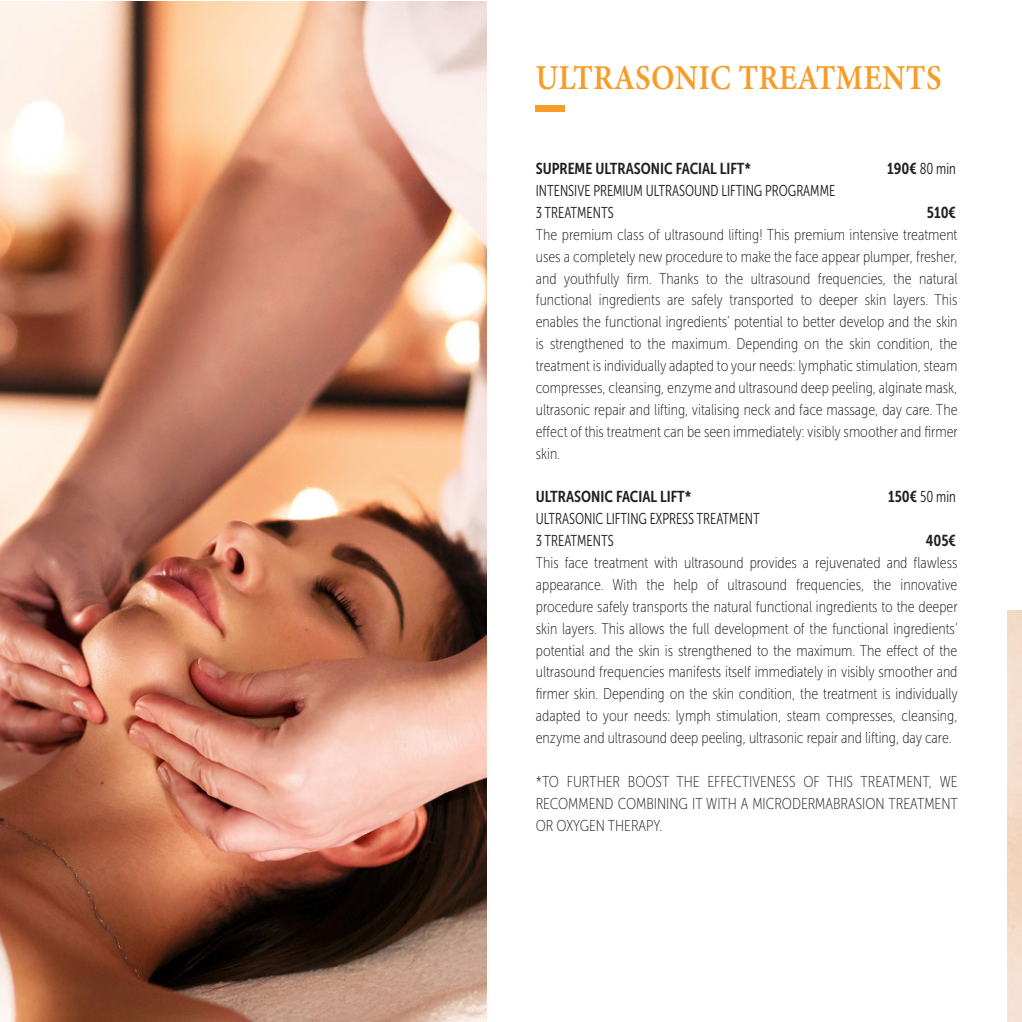
<style>
.page{position:relative;width:1022px;height:1022px;background:#fff}
.page>*{position:absolute;margin:0;border:0;box-sizing:border-box;transform-origin:0 0}
.t1{font:35px "Minion Variable Concept";letter-spacing:.005em;color:#f89c28;scale:.88 1}
.t2{font:15.75px/21.9px "Museo Sans Cond 100";color:#231f20;text-align:justify}
.t3{font:15.75px "Museo Sans Cond 300";color:#231f20;scale:.9 1}
.t4{font:15.75px "Museo Sans Cond 700";color:#231f20}
.s1{font-family:"Museo Sans Cond 700"}
</style>
<div class="page">
<div style="left:536px;top:105px;width:29px;height:7px;background:#f89c28"></div>
<img style="left:0;top:2px;width:486px;height:1020px">
<p class="t1" style="left:536px;top:54px;width:463px">ULTRASONIC TREATMENTS</p>
<p class="t4" style="left:536px;top:160px;width:217px">SUPREME ULTRASONIC FACIAL LIFT*</p>
<p class="t3" style="left:887px;top:160px;width:78px"><span class="s1">190€</span> 80 min</p>
<p class="t3" style="left:536px;top:182px;width:334px">INTENSIVE PREMIUM ULTRASOUND LIFTING PROGRAMME</p>
<p class="t3" style="left:536px;top:204px;width:88px">3 TREATMENTS</p>
<p class="t4" style="left:927px;top:204px;width:30px">510€</p>
<p class="t2" style="left:536px;top:224px;width:424px">The premium class of ultrasound lifting! This premium intensive treatment uses a completely new procedure to make the face appear plumper, fresher, and youthfully firm. Thanks to the ultrasound frequencies, the natural functional ingredients are safely transported to deeper skin layers. This enables the functional ingredients’ potential to better develop and the skin is strengthened to the maximum. Depending on the skin condition, the treatment is individually adapted to your needs: lymphatic stimulation, steam compresses, cleansing, enzyme and ultrasound deep peeling, alginate mask, ultrasonic repair and lifting, vitalising neck and face massage, day care. The effect of this treatment can be seen immediately: visibly smoother and firmer skin.</p>
<p class="t4" style="left:536px;top:488px;width:157px">ULTRASONIC FACIAL LIFT*</p>
<p class="t3" style="left:888px;top:488px;width:77px"><span class="s1">150€</span> 50 min</p>
<p class="t3" style="left:536px;top:510px;width:250px">ULTRASONIC LIFTING EXPRESS TREATMENT</p>
<p class="t3" style="left:536px;top:532px;width:88px">3 TREATMENTS</p>
<p class="t4" style="left:926px;top:532px;width:32px">405€</p>
<p class="t2" style="left:536px;top:552px;width:424px">This face treatment with ultrasound provides a rejuvenated and flawless appearance. With the help of ultrasound frequencies, the innovative procedure safely transports the natural functional ingredients to the deeper skin layers. This allows the full development of the functional ingredients’ potential and the skin is strengthened to the maximum. The effect of the ultrasound frequencies manifests itself immediately in visibly smoother and firmer skin. Depending on the skin condition, the treatment is individually adapted to your needs: lymph stimulation, steam compresses, cleansing, enzyme and ultrasound deep peeling, ultrasonic repair and lifting, day care.</p>
<p class="t2" style="left:536px;top:771px;width:424px">*TO FURTHER BOOST THE EFFECTIVENESS OF THIS TREATMENT, WE RECOMMEND COMBINING IT WITH A MICRODERMABRASION TREATMENT OR OXYGEN THERAPY.</p>
</div>
